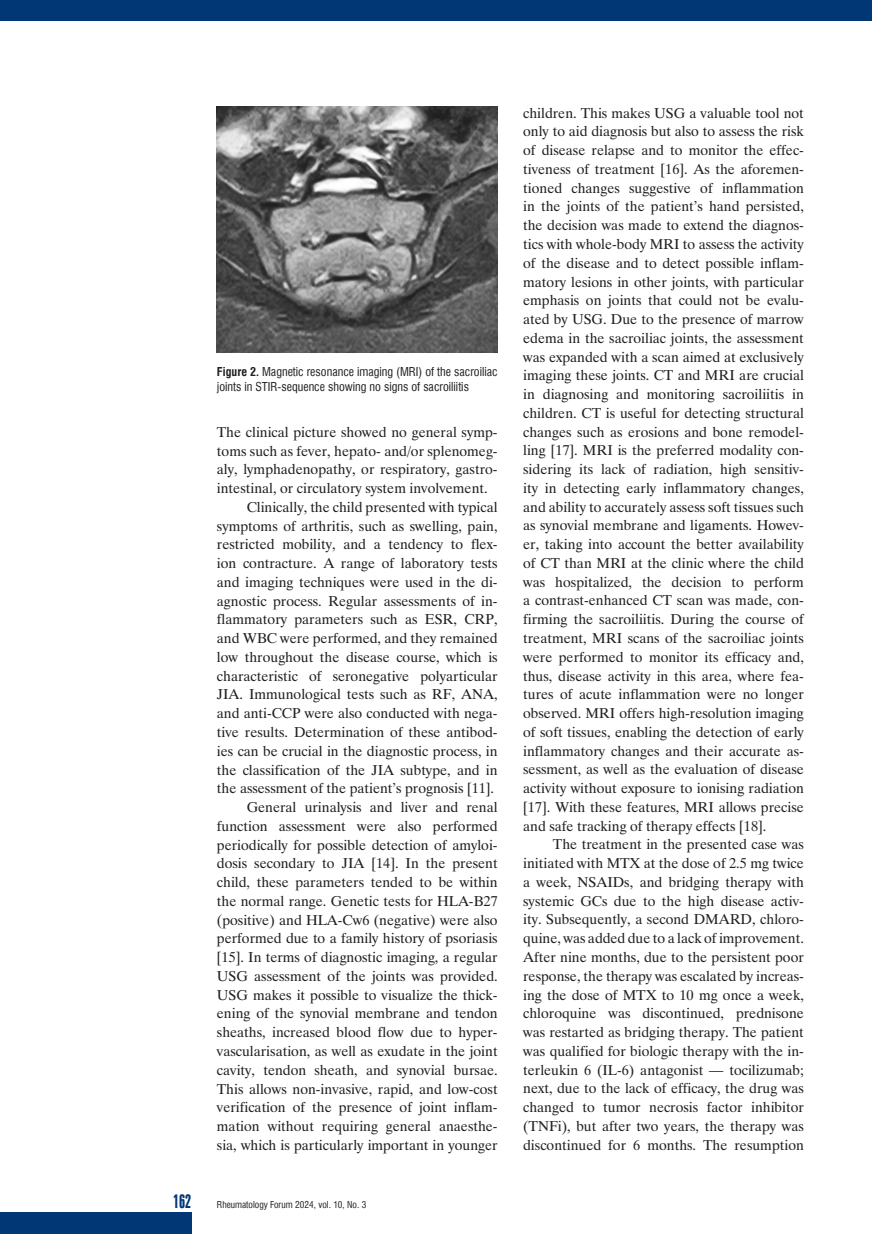
<style>
.page{position:relative;width:872px;height:1234px;background:#fff}
.page>*{position:absolute;margin:0;border:0;box-sizing:border-box;transform-origin:0 0}
.t1{font:18px "Swis 924 EU";color:#013775}
._08_Tekst{font:14.25px/18.8px "Time Ibis EE";color:#231f20;text-align:justify}
._15_Rycina_podpis{font:12px/14.7px "Swis 721 Cn EU";color:#231f20}
.t2{font:9.3px "Swis 721 Cn EU";color:#231f20}
.s1{font-weight:700}
</style>
<div class="page">
<div style="left:0;top:0;width:872px;height:21px;background:#013775"></div>
<div style="left:0;top:1212px;width:191px;height:21px;background:#013775"></div>
<img style="left:217px;top:106px;width:280px;height:246px">
<p class="_15_Rycina_podpis" style="left:217px;top:364px;width:282px"><span class="s1">Figure 2.</span> Magnetic resonance imaging (MRI) of the sacroiliac joints in STIR-sequence showing no signs of sacroiliitis</p>
<p class="_08_Tekst" style="left:217px;top:422px;width:282px">The clinical picture showed no general symp&shy;toms such as fever, hepato- and/or splenomeg&shy;aly, lymphadenopathy, or respiratory, gastro&shy;intestinal, or circulatory system involvement.</p>
<p class="_08_Tekst" style="left:217px;top:497px;width:282px;text-indent:30px">Clinically, the child presented with typical symptoms of arthritis, such as swelling, pain, restricted mobility, and a tendency to flex&shy;ion contracture. A range of laboratory tests and imaging techniques were used in the di&shy;agnostic process. Regular assessments of in&shy;flammatory parameters such as ESR, CRP, and WBC were performed, and they remained low throughout the disease course, which is characteristic of seronegative polyarticular JIA. Immunological tests such as RF, ANA, and anti-CCP were also conducted with nega&shy;tive results. Determination of these antibod&shy;ies can be crucial in the diagnostic process, in the classification of the JIA subtype, and in the assessment of the patient’s prognosis [11].</p>
<p class="_08_Tekst" style="left:217px;top:797px;width:282px;text-indent:30px">General urinalysis and liver and renal function assessment were also performed periodically for possible detection of amyloi&shy;dosis secondary to JIA [14]. In the present child, these parameters tended to be within the normal range. Genetic tests for HLA-B27 (positive) and HLA-Cw6 (negative) were also performed due to a family history of psoriasis [15]. In terms of diagnostic imaging, a regular USG assessment of the joints was provided.<br>USG makes it possible to visualize the thick&shy;ening of the synovial membrane and tendon sheaths, increased blood flow due to hyper&shy;vascularisation, as well as exudate in the joint cavity, tendon sheath, and synovial bursae.<br>This allows non-invasive, rapid, and low-cost verification of the presence of joint inflam&shy;mation without requiring general anaesthe&shy;sia, which is particularly important in younger</p>
<p class="t1" style="left:173px;top:1189px;width:20px">162</p>
<p class="t2" style="left:217px;top:1198px;width:151px">Rheumatology Forum 2024, vol. 10, No. 3</p>
<p class="_08_Tekst" style="left:523px;top:103px;width:282px">children. This makes USG a valuable tool not only to aid diagnosis but also to assess the risk of disease relapse and to monitor the effec&shy;tiveness of treatment [16]. As the aforemen&shy;tioned changes suggestive of inflammation in the joints of the patient’s hand persisted, the decision was made to extend the diagnos&shy;tics with whole-body MRI to assess the activity of the disease and to detect possible inflam&shy;matory lesions in other joints, with particular emphasis on joints that could not be evalu&shy;ated by USG. Due to the presence of marrow edema in the sacroiliac joints, the assessment was expanded with a scan aimed at exclusively imaging these joints. CT and MRI are crucial in diagnosing and monitoring sacroiliitis in children. CT is useful for detecting structural changes such as erosions and bone remodel&shy;ling [17]. MRI is the preferred modality con&shy;sidering its lack of radiation, high sensitiv&shy;ity in detecting early inflammatory changes, and ability to accurately assess soft tissues such as synovial membrane and ligaments. Howev&shy;er, taking into account the better availability of CT than MRI at the clinic where the child was hospitalized, the decision to perform a contrast-enhanced CT scan was made, con&shy;firming the sacroiliitis. During the course of treatment, MRI scans of the sacroiliac joints were performed to monitor its efficacy and, thus, disease activity in this area, where fea&shy;tures of acute inflammation were no longer observed. MRI offers high-resolution imaging of soft tissues, enabling the detection of early inflammatory changes and their accurate as&shy;sessment, as well as the evaluation of disease activity without exposure to ionising radiation [17]. With these features, MRI allows precise and safe tracking of therapy effects [18].</p>
<p class="_08_Tekst" style="left:523px;top:834px;width:282px;text-indent:30px">The treatment in the presented case was initiated with MTX at the dose of 2.5 mg twice a week, NSAIDs, and bridging therapy with systemic GCs due to the high disease activ&shy;ity. Subsequently, a second DMARD, chloro&shy;quine, was added due to a lack of improvement.<br>After nine months, due to the persistent poor response, the therapy was escalated by increas&shy;ing the dose of MTX to 10 mg once a week, chloroquine was discontinued, prednisone was restarted as bridging therapy. The patient was qualified for biologic therapy with the in&shy;terleukin 6 (IL-6) antagonist — tocilizumab; next, due to the lack of efficacy, the drug was changed to tumor necrosis factor inhibitor (TNFi), but after two years, the therapy was discontinued for 6 months. The resumption</p>
</div>
